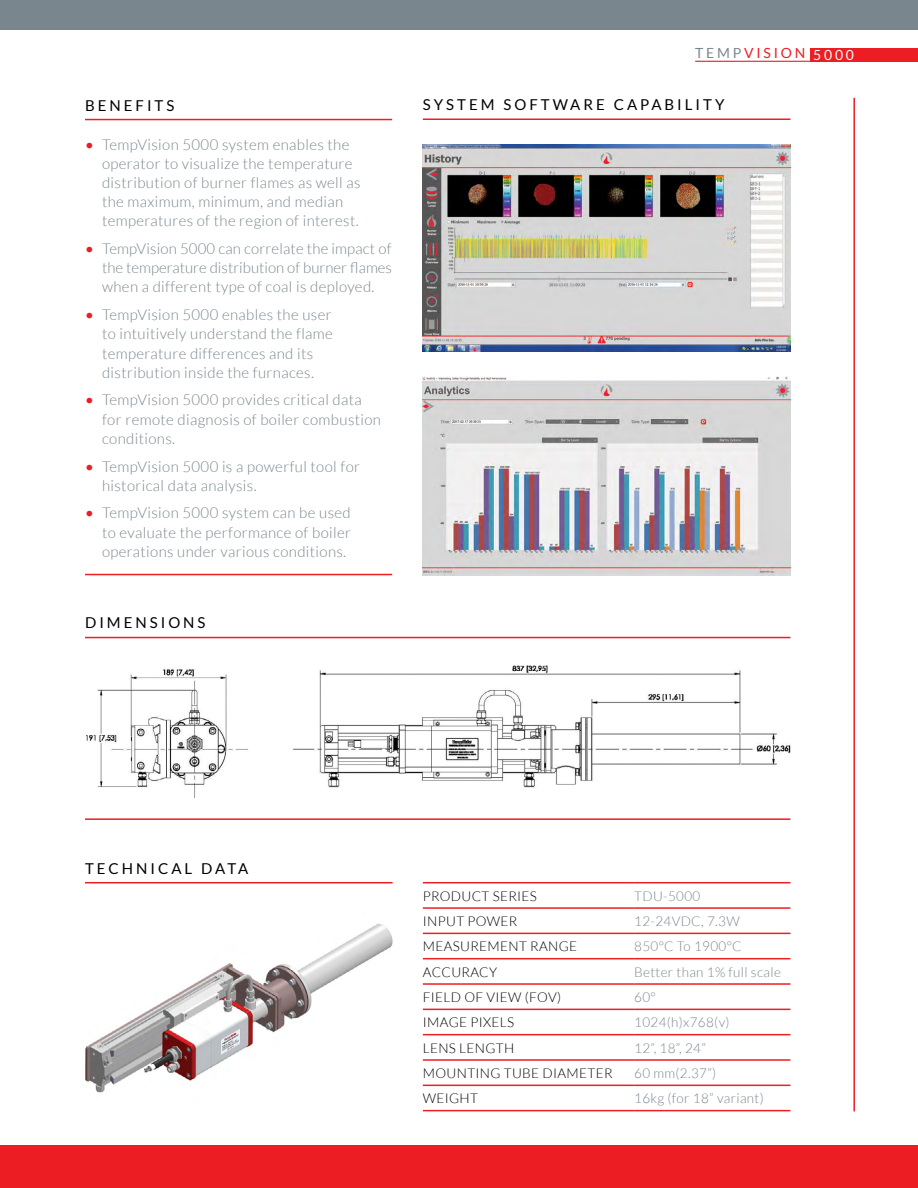
<style>
.page{position:relative;width:918px;height:1188px;background:#fff}
.page>*{position:absolute;margin:0;border:0;box-sizing:border-box;transform-origin:0 0}
.Body{font:300 15px/19.2px "Lato";letter-spacing:.025em;color:#7a868e}
.Body-2{font:15px "Lato";letter-spacing:.2em;color:#000}
.Body-3{font:13.95px "Lato";letter-spacing:.2em;color:#ed1d24}
.Body-4{font:300 13.5px "Lato";letter-spacing:.025em;color:#7a868e}
.Body-5{font:300 13.5px "Lato";letter-spacing:.025em;color:#000}
.s1{font-weight:400;color:#ed1d24}
.s2{color:#7a868e}
.s3{color:#fff}
</style>
<div class="page">
<img style="left:85px;top:923px;width:308px;height:170px">
<hr style="left:853px;top:98px;width:2px;height:1013px;background:#ed1d24">
<hr style="left:423px;top:882px;width:211px;height:1px;background:#ed1d24">
<hr style="left:634px;top:882px;width:156px;height:1px;background:#ed1d24">
<hr style="left:423px;top:907px;width:211px;height:2px;background:#ed1d24">
<hr style="left:634px;top:907px;width:156px;height:2px;background:#ed1d24">
<hr style="left:423px;top:933px;width:211px;height:1px;background:#ed1d24">
<hr style="left:634px;top:933px;width:156px;height:1px;background:#ed1d24">
<hr style="left:423px;top:958px;width:211px;height:1px;background:#ed1d24">
<hr style="left:634px;top:958px;width:156px;height:1px;background:#ed1d24">
<hr style="left:423px;top:983px;width:211px;height:2px;background:#ed1d24">
<hr style="left:634px;top:983px;width:156px;height:2px;background:#ed1d24">
<hr style="left:423px;top:1009px;width:211px;height:1px;background:#ed1d24">
<hr style="left:634px;top:1009px;width:156px;height:1px;background:#ed1d24">
<hr style="left:423px;top:1034px;width:211px;height:1px;background:#ed1d24">
<hr style="left:634px;top:1034px;width:156px;height:1px;background:#ed1d24">
<hr style="left:423px;top:1059px;width:211px;height:2px;background:#ed1d24">
<hr style="left:634px;top:1059px;width:156px;height:2px;background:#ed1d24">
<hr style="left:423px;top:1085px;width:211px;height:1px;background:#ed1d24">
<hr style="left:634px;top:1085px;width:156px;height:1px;background:#ed1d24">
<hr style="left:423px;top:1110px;width:211px;height:1px;background:#ed1d24">
<hr style="left:634px;top:1110px;width:156px;height:1px;background:#ed1d24">
<hr style="left:85px;top:119px;width:307px;height:1px;background:#ed1d24">
<hr style="left:85px;top:574px;width:307px;height:1px;background:#ed1d24">
<img style="left:423px;top:144px;width:367px;height:207px">
<img style="left:423px;top:377px;width:367px;height:198px">
<img style="left:86px;top:669px;width:163px;height:129px">
<img style="left:293px;top:665px;width:497px;height:123px">
<hr style="left:85px;top:637px;width:705px;height:1px;background:#ed1d24">
<hr style="left:85px;top:818px;width:705px;height:2px;background:#ed1d24">
<div style="left:0;top:1145px;width:918px;height:43px;background:#ed1d24"></div>
<hr style="left:695px;top:61px;width:115px;height:1px;background:#ed1d24">
<div style="left:810px;top:48px;width:108px;height:14px;background:#ed1d24"></div>
<hr style="left:85px;top:882px;width:308px;height:1px;background:#ed1d24">
<hr style="left:423px;top:119px;width:367px;height:1px;background:#ed1d24">
<div style="left:0;top:0;width:918px;height:30px;background:#7a868e"></div>
<p class="Body-2" style="left:85px;top:97px;width:91px">BENEFITS</p>
<p class="Body" style="left:102px;top:135px;width:260px;text-indent:-17px"><span class="s1">•</span> TempVision 5000 system enables the operator to visualize the temperature distribution of burner flames as well as the maximum, minimum, and median temperatures of the region of interest.</p>
<p class="Body" style="left:102px;top:239px;width:292px;text-align:justify;text-indent:-17px"><span class="s1">•</span> TempVision 5000 can correlate the impact of the temperature distribution of burner flames when a different type of coal is deployed.</p>
<p class="Body" style="left:102px;top:305px;width:232px;text-indent:-17px"><span class="s1">•</span> TempVision 5000 enables the user to intuitively understand the flame temperature differences and its distribution inside the furnaces.</p>
<p class="Body" style="left:102px;top:391px;width:281px;text-indent:-17px"><span class="s1">•</span> TempVision 5000 provides critical data for remote diagnosis of boiler combustion conditions.</p>
<p class="Body" style="left:102px;top:457px;width:260px;text-indent:-17px"><span class="s1">•</span> TempVision 5000 is a powerful tool for historical data analysis.</p>
<p class="Body" style="left:102px;top:504px;width:250px;text-align:justify;text-indent:-17px"><span class="s1">•</span> TempVision 5000 system can be used to evaluate the performance of boiler operations under various conditions.</p>
<p class="Body-2" style="left:85px;top:614px;width:122px">DIMENSIONS</p>
<p class="Body-3" style="left:695px;top:46px;width:160px"><span class="s2">TEMP</span>VISION <span class="s3">5000</span></p>
<p class="Body-2" style="left:423px;top:96px;width:303px">SYSTEM SOFTWARE CAPABILITY</p>
<p class="Body-2" style="left:85px;top:860px;width:165px">TECHNICAL DATA</p>
<p class="Body-5" style="left:423px;top:889px;width:116px">PRODUCT SERIES</p>
<p class="Body-4" style="left:634px;top:889px;width:68px">TDU-5000</p>
<p class="Body-5" style="left:423px;top:914px;width:96px">INPUT POWER</p>
<p class="Body-4" style="left:634px;top:914px;width:107px">12-24VDC, 7.3W</p>
<p class="Body-5" style="left:423px;top:939px;width:156px">MEASUREMENT RANGE</p>
<p class="Body-4" style="left:634px;top:939px;width:109px">850°C To 1900°C</p>
<p class="Body-5" style="left:423px;top:965px;width:76px">ACCURACY</p>
<p class="Body-4" style="left:634px;top:965px;width:148px">Better than 1% full scale</p>
<p class="Body-5" style="left:423px;top:990px;width:140px">FIELD OF VIEW (FOV)</p>
<p class="Body-4" style="left:634px;top:990px;width:23px">60°</p>
<p class="Body-5" style="left:423px;top:1015px;width:93px">IMAGE PIXELS</p>
<p class="Body-4" style="left:634px;top:1015px;width:97px">1024(h)x768(v)</p>
<p class="Body-5" style="left:423px;top:1041px;width:93px">LENS LENGTH</p>
<p class="Body-4" style="left:634px;top:1041px;width:73px">12”, 18”, 24”</p>
<p class="Body-5" style="left:423px;top:1066px;width:191px">MOUNTING TUBE DIAMETER</p>
<p class="Body-4" style="left:634px;top:1066px;width:84px">60 mm(2.37”)</p>
<p class="Body-5" style="left:423px;top:1091px;width:57px">WEIGHT</p>
<p class="Body-4" style="left:634px;top:1091px;width:131px">16kg (for 18” variant)</p>
</div>
